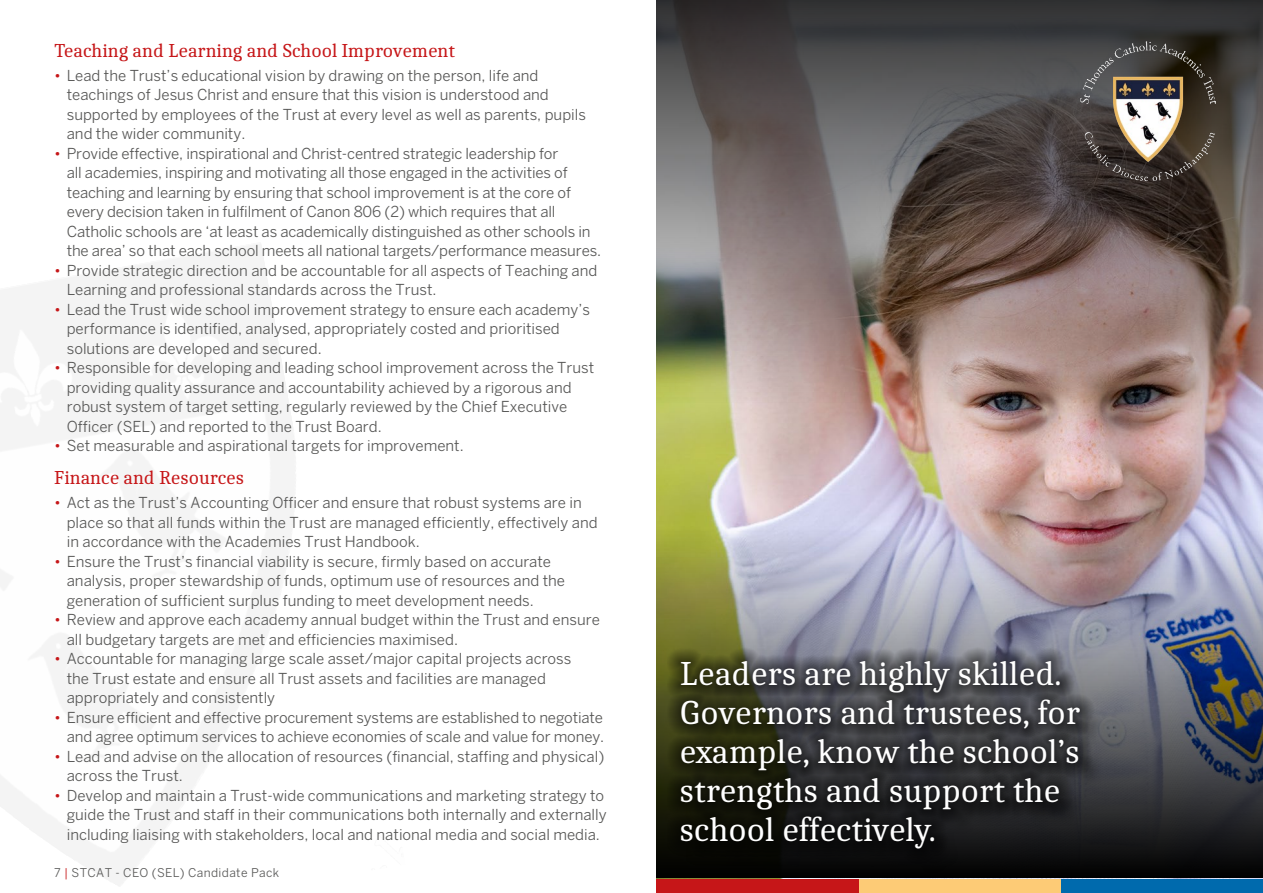
<style>
.page{position:relative;width:1263px;height:893px;background:#fff}
.page>*{position:absolute;margin:0;border:0;box-sizing:border-box;transform-origin:0 0}
.t1{font:34.5px/39px "Caladea";color:#fff}
.t2{font:19.5px "Caladea";color:#c61618}
.t3{font:15px/19.5px "Benton Sans";color:#575756}
.t4{font:12px "Benton Sans";letter-spacing:.03em;color:#575756}
.s1{color:#c61618}
</style>
<div class="page">
<div style="left:656px;top:872px;width:203px;height:21px;background:#c61618"></div>
<div style="left:859px;top:872px;width:202px;height:21px;background:#fdcb76"></div>
<div style="left:1061px;top:872px;width:202px;height:21px;background:#006aad"></div>
<img style="left:656px;top:402px;width:607px;height:127px">
<img style="left:656px;top:0;width:607px;height:402px">
<img style="left:656px;top:529px;width:607px;height:349px">
<img style="left:1080px;top:41px;width:135px;height:144px">
<div style="left:684px;top:665px;width:421px;height:208px;background:#000;opacity:.75"></div>
<svg style="left:667px;top:647px;width:428px;height:216px;background:#2d2e2c"></svg>
<h2 class="t2" style="left:54px;top:38px;width:403px">Teaching and Learning and School Improvement</h2>
<p class="t3" style="left:67px;top:65px;width:521px;text-indent:-13px"><span class="s1">•</span> Lead the Trust’s educational vision by drawing on the person, life and teachings of Jesus Christ and ensure that this vision is understood and supported by employees of the Trust at every level as well as parents, pupils and the wider community.</p>
<p class="t3" style="left:67px;top:143px;width:536px;text-indent:-13px"><span class="s1">•</span> Provide effective, inspirational and Christ-centred strategic leadership for<br>all academies, inspiring and motivating all those engaged in the activities of teaching and learning by ensuring that school improvement is at the core of every decision taken in fulfilment of Canon 806 (2) which requires that all Catholic schools are ‘at least as academically distinguished as other schools in the area’ so that each school meets all national targets/performance measures.</p>
<p class="t3" style="left:67px;top:260px;width:532px;text-indent:-13px"><span class="s1">•</span> Provide strategic direction and be accountable for all aspects of Teaching and<br>Learning and professional standards across the Trust.</p>
<p class="t3" style="left:67px;top:299px;width:525px;text-indent:-13px"><span class="s1">•</span> Lead the Trust wide school improvement strategy to ensure each academy’s performance is identified, analysed, appropriately costed and prioritised solutions are developed and secured.</p>
<p class="t3" style="left:67px;top:358px;width:529px;text-indent:-13px"><span class="s1">•</span> Responsible for developing and leading school improvement across the Trust providing quality assurance and accountability achieved by a rigorous and robust system of target setting, regularly reviewed by the Chief Executive Officer (SEL) and reported to the Trust Board.</p>
<p class="t3" style="left:54px;top:436px;width:411px"><span class="s1">•</span> Set measurable and aspirational targets for improvement.</p>
<h2 class="t2" style="left:54px;top:466px;width:192px">Finance and Resources</h2>
<p class="t3" style="left:67px;top:493px;width:532px;text-indent:-13px"><span class="s1">•</span> Act as the Trust’s Accounting Officer and ensure that robust systems are in place so that all funds within the Trust are managed efficiently, effectively and in accordance with the Academies Trust Handbook.</p>
<p class="t3" style="left:67px;top:551px;width:500px;text-indent:-13px"><span class="s1">•</span> Ensure the Trust’s financial viability is secure, firmly based on accurate analysis, proper stewardship of funds, optimum use of resources and the generation of sufficient surplus funding to meet development needs.</p>
<p class="t3" style="left:67px;top:610px;width:535px;text-indent:-13px"><span class="s1">•</span> Review and approve each academy annual budget within the Trust and ensure all budgetary targets are met and efficiencies maximised.</p>
<p class="t3" style="left:67px;top:649px;width:506px;text-indent:-13px"><span class="s1">•</span> Accountable for managing large scale asset/major capital projects across the Trust estate and ensure all Trust assets and facilities are managed appropriately and consistently</p>
<p class="t3" style="left:54px;top:707px;width:552px;text-align:right"><span class="s1">•</span> Ensure efficient and effective procurement systems are established to negotiate and agree optimum services to achieve economies of scale and value for money.</p>
<p class="t3" style="left:67px;top:746px;width:539px;text-indent:-13px"><span class="s1">•</span> Lead and advise on the allocation of resources (financial, staffing and physical) across the Trust.</p>
<p class="t3" style="left:67px;top:785px;width:541px;text-indent:-13px"><span class="s1">•</span> Develop and maintain a Trust-wide communications and marketing strategy to guide the Trust and staff in their communications both internally and externally including liaising with stakeholders, local and national media and social media.</p>
<p class="t4" style="left:54px;top:865px;width:227px">7 <span class="s1">|</span> STCAT - CEO (SEL) Candidate Pack</p>
<h1 class="t1" style="left:679px;top:653px;width:402px">Leaders are highly skilled.<br>Governors and trustees, for example, know the school’s strengths and support the school effectively.</h1>
</div>
